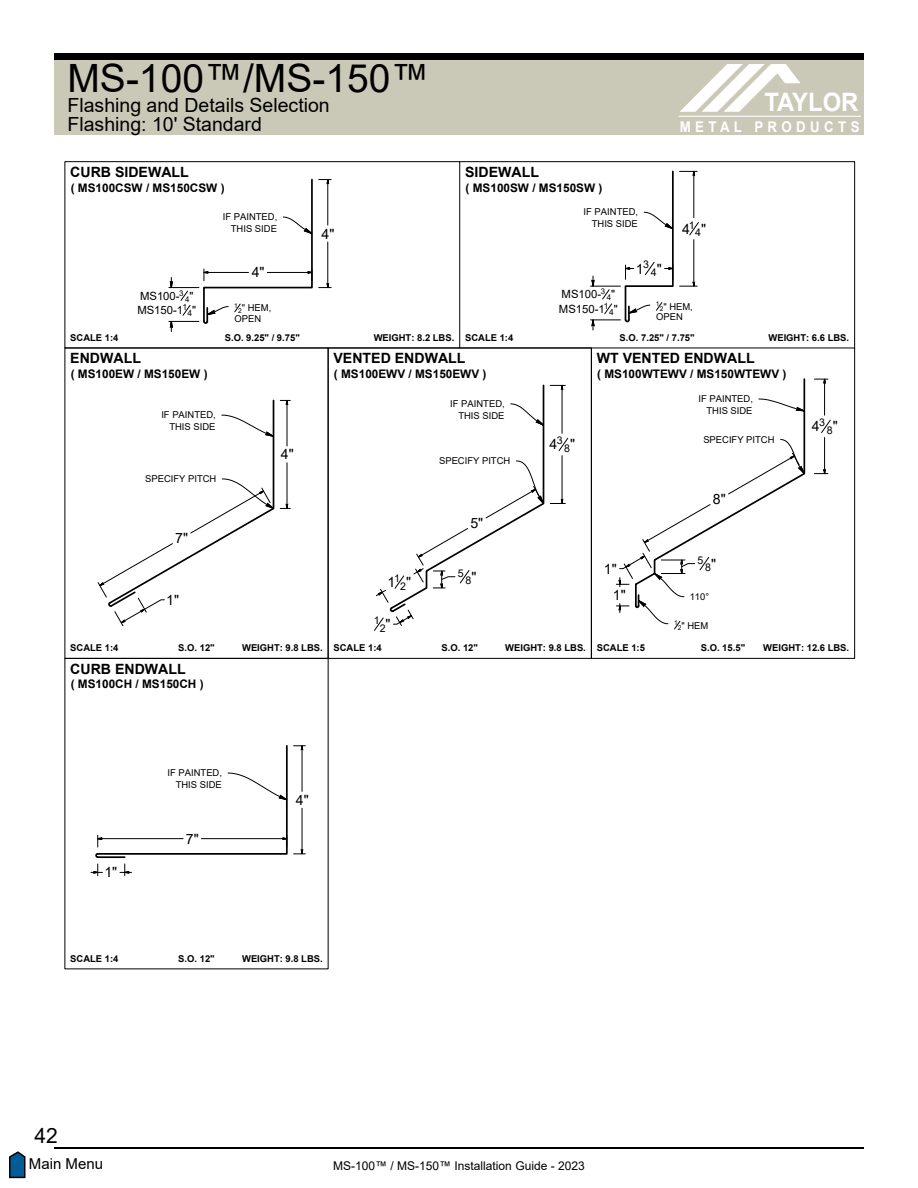
<style>
.page{position:relative;width:918px;height:1188px;background:#fff}
.page>*{position:absolute;margin:0;border:0;box-sizing:border-box;transform-origin:0 0}
.t1{font:39px "Arial";color:#000}
.t2{font:37.65px "Arial";color:#000}
.t3{font:700 25.35px "Arial";color:#fff;scale:.94 1}
.t4{font:21px "Arial";color:#000}
.t5{font:19.5px/19.5px "Arial";color:#000}
.t6{font:15px "Arial";color:#000}
.t7{font:700 14.7px "Arial";letter-spacing:.33em;color:#fff;scale:.9 1}
.t8{font:14.1px/26.4px "Arial";color:#000}
.t9{font:700 14.1px "Arial";color:#000}
.t10{font:12px "Arial";color:#000}
.t11{font:700 11.85px "Arial";color:#000}
.t12{font:11.25px "Arial";color:#000}
.t13{font:10.65px "Arial";color:#000}
.t14{font:700 9.45px "Arial";color:#000}
.t15{font:9.45px/11.4px "Arial";color:#000;text-align:right}
.t16{font:8.55px "Arial";color:#000}
.t17{font:7.95px "Arial";color:#000}
.t18{font:6.6px "Arial";color:#000}
</style>
<div class="page">
<div style="left:54px;top:53px;width:810px;height:9px;background:#000"></div>
<div style="left:54px;top:61px;width:810px;height:74px;background:#cac9b8"></div>
<svg style="left:681px;top:64px;width:119px;height:47px"></svg>
<hr style="left:679px;top:116px;width:182px;height:1px;background:#fff">
<hr style="left:54px;top:1147px;width:810px;height:1px;background:#000">
<svg style="left:9px;top:1151px;width:17px;height:28px"></svg>
<hr style="left:169px;top:321px;width:30px;height:1px;background:#000">
<hr style="left:169px;top:287px;width:30px;height:1px;background:#000">
<svg style="left:170px;top:320px;width:3px;height:11px"></svg>
<svg style="left:170px;top:277px;width:3px;height:12px"></svg>
<svg style="left:180px;top:290px;width:11px;height:26px"></svg>
<svg style="left:203px;top:178px;width:128px;height:146px"></svg>
<hr style="left:590px;top:320px;width:30px;height:1px;background:#000">
<hr style="left:590px;top:286px;width:30px;height:1px;background:#000">
<svg style="left:591px;top:319px;width:4px;height:11px"></svg>
<svg style="left:591px;top:276px;width:4px;height:11px"></svg>
<svg style="left:602px;top:289px;width:10px;height:26px"></svg>
<svg style="left:624px;top:170px;width:75px;height:153px"></svg>
<svg style="left:97px;top:399px;width:193px;height:227px"></svg>
<svg style="left:374px;top:384px;width:195px;height:247px"></svg>
<svg style="left:91px;top:745px;width:214px;height:131px"></svg>
<hr style="left:824px;top:438px;width:1px;height:32px;background:#000">
<hr style="left:824px;top:383px;width:1px;height:32px;background:#000">
<svg style="left:814px;top:469px;width:14px;height:6px"></svg>
<svg style="left:814px;top:378px;width:14px;height:6px"></svg>
<svg style="left:821px;top:419px;width:10px;height:14px"></svg>
<svg style="left:616px;top:378px;width:190px;height:252px"></svg>
<div style="left:64px;top:161px;width:396px;height:187px;border:1px solid #000"></div>
<div style="left:328px;top:348px;width:264px;height:311px;border:1px solid #000"></div>
<hr style="left:854px;top:162px;width:1px;height:186px;background:#000">
<hr style="left:460px;top:348px;width:131px;height:1px;background:#000">
<div style="left:591px;top:348px;width:264px;height:311px;border:1px solid #000"></div>
<hr style="left:460px;top:161px;width:395px;height:1px;background:#000">
<h2 class="t2" style="left:67px;top:41px;width:444px">MS100 / MS150 Flashings</h2>
<h3 class="t8" style="left:69px;top:88px;width:193px">MS100 / 150 are 10' Flashings</h3>
<h1 class="t1" style="left:68px;top:52px;width:363px">MS-100™/MS-150™</h1>
<h3 class="t5" style="left:68px;top:95px;width:264px">Flashing and Details Selection<br>Flashing: 10' Standard</h3>
<h3 class="t8" style="left:69px;top:109px;width:127px">Revised 02/28/2023</h3>
<h3 class="t9" style="left:70px;top:162px;width:120px">CURB SIDEWALL</h3>
<p class="t11" style="left:71px;top:179px;width:155px">( MS100CSW / MS150CSW )</p>
<p class="t15" style="left:223px;top:211px;width:56px">IF PAINTED,<br>THIS SIDE</p>
<h3 class="t8" style="left:252px;top:259px;width:14px">4"</h3>
<h3 class="t8" style="left:322px;top:220px;width:14px">4"</h3>
<h3 class="t9" style="left:465px;top:162px;width:75px">SIDEWALL</h3>
<p class="t11" style="left:466px;top:179px;width:138px">( MS100SW / MS150SW )</p>
<p class="t15" style="left:584px;top:206px;width:56px">IF PAINTED,<br>THIS SIDE</p>
<h3 class="t8" style="left:636px;top:255px;width:15px">1<sup>3</sup></h3>
<p class="t13" style="left:651px;top:265px;width:12px">4<sup>"</sup></p>
<h3 class="t3" style="left:764px;top:85px;width:102px">TAYLOR</h3>
<h3 class="t7" style="left:680px;top:117px;width:201px">METAL PRODUCTS</h3>
<h3 class="t8" style="left:682px;top:216px;width:14px">4<sup>1</sup></h3>
<p class="t13" style="left:695px;top:225px;width:12px">4<sup>"</sup></p>
<p class="t12" style="left:140px;top:288px;width:45px">MS100-<sup>3</sup></p>
<p class="t17" style="left:185px;top:293px;width:10px">4<sup>"</sup></p>
<p class="t12" style="left:137px;top:303px;width:51px">MS150-1<sup>1</sup></p>
<p class="t16" style="left:187px;top:307px;width:10px">4<sup>"</sup></p>
<p class="t18" style="left:234px;top:301px;width:5px">1</p>
<p class="t15" style="left:235px;top:303px;width:38px;line-height:10.5px;text-align:left;text-indent:4px"><sub>2</sub>" HEM,<br>OPEN</p>
<p class="t12" style="left:562px;top:287px;width:45px">MS100-<sup>3</sup></p>
<p class="t17" style="left:607px;top:292px;width:10px">4<sup>"</sup></p>
<p class="t12" style="left:559px;top:301px;width:51px">MS150-1<sup>1</sup></p>
<p class="t16" style="left:609px;top:306px;width:10px">4<sup>"</sup></p>
<p class="t18" style="left:656px;top:300px;width:5px">1</p>
<p class="t15" style="left:656px;top:301px;width:38px;line-height:10.5px;text-align:left;text-indent:4px"><sub>2</sub>" HEM,<br>OPEN</p>
<p class="t14" style="left:70px;top:331px;width:50px">SCALE 1:4</p>
<p class="t14" style="left:225px;top:331px;width:76px">S.O. 9.25" / 9.75"</p>
<p class="t14" style="left:374px;top:331px;width:82px">WEIGHT: 8.2 LBS.</p>
<p class="t14" style="left:465px;top:331px;width:50px">SCALE 1:4</p>
<p class="t14" style="left:620px;top:331px;width:76px">S.O. 7.25" / 7.75"</p>
<p class="t14" style="left:769px;top:331px;width:82px">WEIGHT: 6.6 LBS.</p>
<h3 class="t9" style="left:70px;top:349px;width:72px">ENDWALL</h3>
<p class="t11" style="left:71px;top:365px;width:138px">( MS100EW / MS150EW )</p>
<p class="t15" style="left:161px;top:409px;width:56px">IF PAINTED,<br>THIS SIDE</p>
<p class="t15" style="left:145px;top:473px;width:73px">SPECIFY PITCH</p>
<h3 class="t8" style="left:281px;top:441px;width:14px">4"</h3>
<h3 class="t9" style="left:334px;top:349px;width:134px">VENTED ENDWALL</h3>
<p class="t11" style="left:334px;top:365px;width:154px">( MS100EWV / MS150EWV )</p>
<p class="t15" style="left:450px;top:398px;width:56px">IF PAINTED,<br>THIS SIDE</p>
<p class="t15" style="left:439px;top:455px;width:73px">SPECIFY PITCH</p>
<h3 class="t8" style="left:549px;top:431px;width:15px">4<sup>3</sup></h3>
<p class="t13" style="left:564px;top:441px;width:12px">8<sup>"</sup></p>
<h3 class="t8" style="left:175px;top:525px;width:14px">7"</h3>
<h3 class="t8" style="left:166px;top:587px;width:14px">1"</h3>
<p class="t14" style="left:70px;top:641px;width:50px">SCALE 1:4</p>
<p class="t14" style="left:178px;top:641px;width:38px">S.O. 12"</p>
<p class="t14" style="left:242px;top:641px;width:82px">WEIGHT: 9.8 LBS.</p>
<h3 class="t9" style="left:70px;top:659px;width:117px">CURB ENDWALL</h3>
<p class="t11" style="left:71px;top:676px;width:134px">( MS100CH / MS150CH )</p>
<h3 class="t8" style="left:387px;top:569px;width:14px">1<sup>1</sup></h3>
<p class="t13" style="left:400px;top:579px;width:12px">2<sup>"</sup></p>
<p class="t13" style="left:374px;top:613px;width:7px">1</p>
<p class="t13" style="left:380px;top:621px;width:12px">2<sup>"</sup></p>
<h3 class="t8" style="left:470px;top:510px;width:14px">5"</h3>
<p class="t13" style="left:458px;top:566px;width:7px">5</p>
<p class="t13" style="left:465px;top:573px;width:12px">8<sup>"</sup></p>
<p class="t14" style="left:334px;top:641px;width:50px">SCALE 1:4</p>
<p class="t14" style="left:442px;top:641px;width:38px">S.O. 12"</p>
<p class="t14" style="left:505px;top:641px;width:82px">WEIGHT: 9.8 LBS.</p>
<h3 class="t9" style="left:597px;top:349px;width:159px">WT VENTED ENDWALL</h3>
<p class="t11" style="left:597px;top:365px;width:191px">( MS100WTEWV / MS150WTEWV )</p>
<h3 class="t8" style="left:613px;top:556px;width:14px;text-indent:-9px">1"<br>1"</h3>
<p class="t15" style="left:698px;top:393px;width:56px">IF PAINTED,<br>THIS SIDE</p>
<p class="t15" style="left:703px;top:434px;width:73px">SPECIFY PITCH</p>
<h3 class="t8" style="left:713px;top:486px;width:14px">8"</h3>
<p class="t13" style="left:698px;top:553px;width:7px">5</p>
<p class="t13" style="left:705px;top:560px;width:12px">8<sup>"</sup></p>
<p class="t15" style="left:690px;top:591px;width:21px">110°</p>
<p class="t18" style="left:674px;top:618px;width:5px">1</p>
<p class="t15" style="left:678px;top:619px;width:32px"><sub>2</sub>" HEM</p>
<h3 class="t8" style="left:812px;top:413px;width:15px">4<sup>3</sup></h3>
<p class="t13" style="left:827px;top:423px;width:12px">8<sup>"</sup></p>
<p class="t14" style="left:597px;top:641px;width:50px">SCALE 1:5</p>
<p class="t14" style="left:701px;top:641px;width:46px">S.O. 15.5"</p>
<p class="t14" style="left:763px;top:641px;width:87px">WEIGHT: 12.6 LBS.</p>
<h3 class="t8" style="left:104px;top:859px;width:14px">1"</h3>
<p class="t15" style="left:168px;top:767px;width:56px">IF PAINTED,<br>THIS SIDE</p>
<h3 class="t8" style="left:186px;top:825px;width:14px">7"</h3>
<h3 class="t8" style="left:296px;top:787px;width:14px">4"</h3>
<p class="t14" style="left:70px;top:952px;width:50px">SCALE 1:4</p>
<p class="t14" style="left:178px;top:952px;width:38px">S.O. 12"</p>
<p class="t14" style="left:242px;top:952px;width:82px">WEIGHT: 9.8 LBS.</p>
<h3 class="t4" style="left:34px;top:1121px;width:25px">42</h3>
<h3 class="t6" style="left:29px;top:1153px;width:76px">Main Menu</h3>
<p class="t10" style="left:333px;top:1158px;width:253px">MS-100™ / MS-150™ Installation Guide - 2023</p>
</div>
